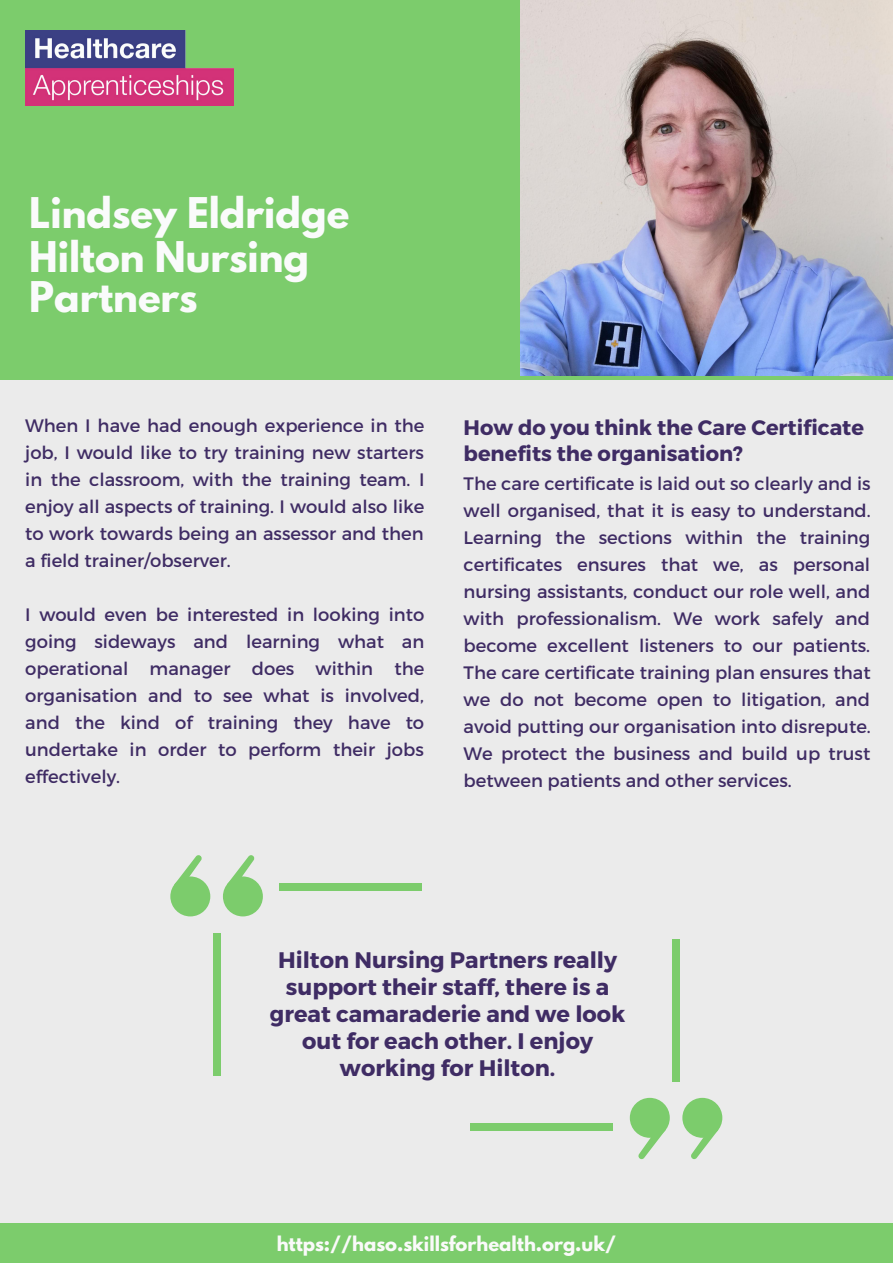
<style>
.page{position:relative;width:893px;height:1264px;background:#fff}
.page>*{position:absolute;margin:0;border:0;box-sizing:border-box;transform-origin:0 0}
.t1{font:700 37.5px/44.7px "League Spartan";color:#fafbfb}
.t2{font:700 22.5px/27px "Montserrat";color:#3f2c64;text-align:center}
.t3{font:700 21px/25.8px "Montserrat";color:#3f2c64}
.t4{font:18px/27px "Montserrat";color:#3f2c64;text-align:justify}
.t5{font:700 18px "League Spartan";color:#fafafa}
</style>
<div class="page">
<div style="left:0;top:0;width:892px;height:1262px;background:#ebebeb"></div>
<div style="left:0;top:0;width:892px;height:379px;background:#7ccc6c"></div>
<div style="left:0;top:1223px;width:892px;height:39px;background:#7ccc6c"></div>
<img style="left:25px;top:30px;width:208px;height:75px">
<div style="left:223px;top:876px;width:40px;height:40px;background:#7ccc6c;border-radius:50%"></div>
<svg style="left:227px;top:855px;width:28px;height:29px"></svg>
<div style="left:170px;top:876px;width:40px;height:40px;background:#7ccc6c;border-radius:50%"></div>
<svg style="left:174px;top:855px;width:28px;height:30px"></svg>
<div style="left:213px;top:932px;width:7px;height:143px;background:#7ccc6c"></div>
<div style="left:279px;top:883px;width:143px;height:8px;background:#7ccc6c"></div>
<div style="left:629px;top:1097px;width:40px;height:40px;background:#7ccc6c;border-radius:50%"></div>
<svg style="left:637px;top:1130px;width:28px;height:29px"></svg>
<div style="left:682px;top:1097px;width:40px;height:40px;background:#7ccc6c;border-radius:50%"></div>
<svg style="left:690px;top:1130px;width:28px;height:29px"></svg>
<div style="left:672px;top:938px;width:7px;height:143px;background:#7ccc6c"></div>
<div style="left:470px;top:1123px;width:143px;height:7px;background:#7ccc6c"></div>
<img style="left:520px;top:0;width:372px;height:375px">
<h1 class="t1" style="left:29px;top:195px;width:321px">Lindsey Eldridge<br>Hilton Nursing</h1>
<h1 class="t1" style="left:29px;top:279px;width:170px">Partners</h1>
<p class="t4" style="left:25px;top:411px;width:400px">When I have had enough experience in the job, I would like to try training new starters in the classroom, with the training team. I enjoy all aspects of training. I would also like to work towards being an assessor and then a field trainer/observer.</p>
<p class="t4" style="left:25px;top:600px;width:400px">I would even be interested in looking into going sideways and learning what an operational manager does within the organisation and to see what is involved, and the kind of training they have to undertake in order to perform their jobs effectively.</p>
<p class="t3" style="left:463px;top:413px;width:402px">How do you think the Care Certificate benefits the organisation?</p>
<p class="t4" style="left:463px;top:469px;width:409px">The care certificate is laid out so clearly and is well organised, that it is easy to understand.<br>Learning the sections within the training certificates ensures that we, as personal nursing assistants, conduct our role well, and with professionalism. We work safely and become excellent listeners to our patients.<br>The care certificate training plan ensures that we do not become open to litigation, and avoid putting our organisation into disrepute.<br>We protect the business and build up trust between patients and other services.</p>
<p class="t2" style="left:270px;top:945px;width:357px">Hilton Nursing Partners really support their staff, there is a great camaraderie and we look out for each other. I enjoy working for Hilton.</p>
<p class="t5" style="left:277px;top:1234px;width:341px">https://haso.skillsforhealth.org.uk/</p>
</div>
